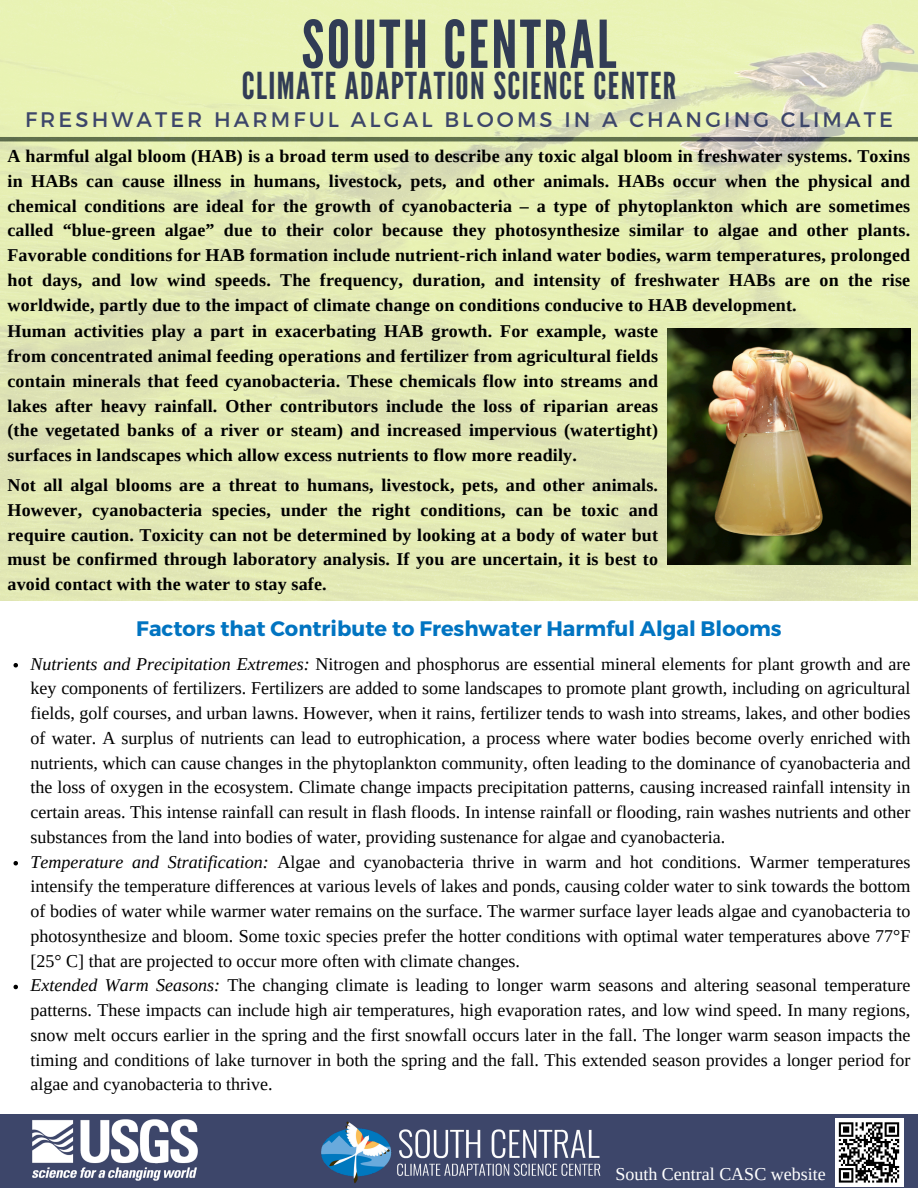
<style>
.page{position:relative;width:918px;height:1188px;background:#fff}
.page>*{position:absolute;margin:0;border:0;box-sizing:border-box;transform-origin:0 0}
.t1{font:65.7px "League Gothic";letter-spacing:.04em;color:#313c55}
.t2{font:37.05px "League Gothic";letter-spacing:.04em;color:#313c55}
.t3{font:700 21px "Montserrat";color:#0174c1}
.t4{font:21px "Montserrat";letter-spacing:.15em;color:#3d466a}
.t5{font:18px/24.8px "Tinos";color:#000;text-align:justify}
.t6{font:700 18px/24.8px "Tinos";letter-spacing:.01em;color:#000;text-align:justify}
.t7{font:18px "Tinos";color:#fff}
.s1{font-style:italic}
</style>
<div class="page">
<div style="left:0;top:1114px;width:918px;height:74px;background:#3d466a"></div>
<div style="left:835px;top:1118px;width:68px;height:69px;background:#fff"></div>
<svg style="left:838px;top:1122px;width:62px;height:61px"></svg>
<img style="left:0;top:0;width:918px;height:601px">
<img style="left:668px;top:329px;width:243px;height:236px">
<svg style="left:13px;top:663px;width:5px;height:4px"></svg>
<svg style="left:13px;top:861px;width:5px;height:4px"></svg>
<svg style="left:13px;top:985px;width:5px;height:4px"></svg>
<img style="left:33px;top:1120px;width:164px;height:61px">
<img style="left:321px;top:1121px;width:279px;height:62px">
<h2 class="t1" style="left:302px;top:6px;width:316px">SOUTH CENTRAL</h2>
<p class="t2" style="left:242px;top:64px;width:436px">CLIMATE ADAPTATION SCIENCE CENTER</p>
<h3 class="t4" style="left:25px;top:106px;width:869px">FRESHWATER HARMFUL ALGAL BLOOMS IN A CHANGING CLIMATE</h3>
<h1 class="t6" style="left:7px;top:144px;width:904px">A harmful algal bloom (HAB) is a broad term used to describe any toxic algal bloom in freshwater systems. Toxins in HABs can cause illness in humans, livestock, pets, and other animals. HABs occur when the physical and chemical conditions are ideal for the growth of cyanobacteria – a type of phytoplankton which are sometimes called “blue-green algae” due to their color because they photosynthesize similar to algae and other plants.<br>Favorable conditions for HAB formation include nutrient-rich inland water bodies, warm temperatures, prolonged hot days, and low wind speeds. The frequency, duration, and intensity of freshwater HABs are on the rise worldwide, partly due to the impact of climate change on conditions conducive to HAB development.</h1>
<p class="t6" style="left:7px;top:319px;width:652px">Human activities play a part in exacerbating HAB growth. For example, waste from concentrated animal feeding operations and fertilizer from agricultural fields contain minerals that feed cyanobacteria. These chemicals flow into streams and lakes after heavy rainfall. Other contributors include the loss of riparian areas (the vegetated banks of a river or steam) and increased impervious (watertight) surfaces in landscapes which allow excess nutrients to flow more readily.</p>
<p class="t6" style="left:7px;top:473px;width:652px">Not all algal blooms are a threat to humans, livestock, pets, and other animals.<br>However, cyanobacteria species, under the right conditions, can be toxic and require caution. Toxicity can not be determined by looking at a body of water but must be confirmed through laboratory analysis. If you are uncertain, it is best to avoid contact with the water to stay safe.</p>
<p class="t3" style="left:136px;top:614px;width:647px">Factors that Contribute to Freshwater Harmful Algal Blooms</p>
<p class="t5" style="left:31px;top:651px;width:881px"><span class="s1">Nutrients and Precipitation Extremes:</span> Nitrogen and phosphorus are essential mineral elements for plant growth and are key components of fertilizers. Fertilizers are added to some landscapes to promote plant growth, including on agricultural fields, golf courses, and urban lawns. However, when it rains, fertilizer tends to wash into streams, lakes, and other bodies of water. A surplus of nutrients can lead to eutrophication, a process where water bodies become overly enriched with nutrients, which can cause changes in the phytoplankton community, often leading to the dominance of cyanobacteria and the loss of oxygen in the ecosystem. Climate change impacts precipitation patterns, causing increased rainfall intensity in certain areas. This intense rainfall can result in flash floods. In intense rainfall or flooding, rain washes nutrients and other substances from the land into bodies of water, providing sustenance for algae and cyanobacteria.</p>
<p class="t5" style="left:31px;top:849px;width:881px"><span class="s1">Temperature and Stratification:</span> Algae and cyanobacteria thrive in warm and hot conditions. Warmer temperatures intensify the temperature differences at various levels of lakes and ponds, causing colder water to sink towards the bottom of bodies of water while warmer water remains on the surface. The warmer surface layer leads algae and cyanobacteria to photosynthesize and bloom. Some toxic species prefer the hotter conditions with optimal water temperatures above 77°F [25° C] that are projected to occur more often with climate changes.</p>
<h4 class="t5" style="left:31px;top:973px;width:881px"><span class="s1">Extended Warm Seasons:</span> The changing climate is leading to longer warm seasons and altering seasonal temperature patterns. These impacts can include high air temperatures, high evaporation rates, and low wind speed. In many regions, snow melt occurs earlier in the spring and the first snowfall occurs later in the fall. The longer warm season impacts the timing and conditions of lake turnover in both the spring and the fall. This extended season provides a longer period for algae and cyanobacteria to thrive.</h4>
<p class="t7" style="left:615px;top:1164px;width:212px">South Central CASC website</p>
</div>
